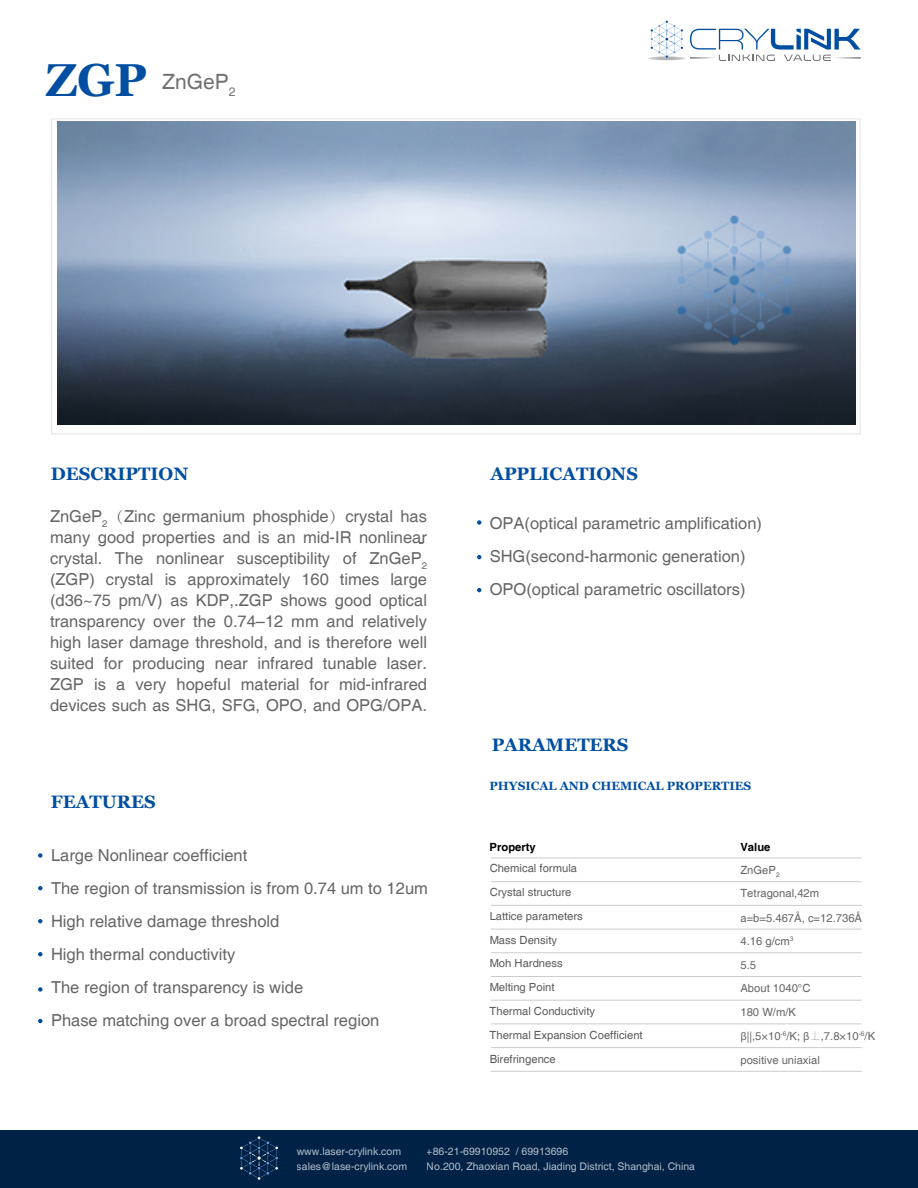
<style>
.page{position:relative;width:918px;height:1188px;background:#fff}
.page>*{position:absolute;margin:0;border:0;box-sizing:border-box;transform-origin:0 0}
.t1{font:21px "Helvetica";color:#717171}
.t2{font:700 18px "Georgia";color:#004ea1}
.t3{font:18px "Helvetica";color:#000}
.t4{font:16.5px/21px "Helvetica";color:#666}
.t5{font:700 12px "Georgia";color:#004ea1}
.t6{font:11.25px/23.9px "Helvetica";color:#000}
.t7{font:11.25px/23.9px "Helvetica";color:#666}
.t8{font:700 11.25px "Helvetica";color:#000}
.t9{font:10.5px/15px "Helvetica";color:#fff}
.s1{font-family:"Georgia";font-weight:700;font-size:46.2px;color:#004ea1}
.s2{font-family:"Adobe Song Std";font-weight:300}
.s3{font-family:"Myriad Pro"}
</style>
<div class="page">
<svg style="left:51px;top:119px;width:809px;height:315px"></svg>
<div style="left:0;top:1131px;width:918px;height:57px;background:#002247"></div>
<hr style="left:491px;top:881px;width:371px;height:1px;background:#ccc">
<hr style="left:491px;top:929px;width:371px;height:1px;background:#ccc">
<hr style="left:491px;top:976px;width:371px;height:1px;background:#ccc">
<hr style="left:491px;top:1024px;width:371px;height:1px;background:#ccc">
<hr style="left:491px;top:1071px;width:371px;height:1px;background:#ccc">
<hr style="left:491px;top:858px;width:371px;height:1px;background:#ccc">
<hr style="left:491px;top:905px;width:371px;height:1px;background:#ccc">
<hr style="left:491px;top:953px;width:371px;height:1px;background:#ccc">
<hr style="left:491px;top:1000px;width:371px;height:1px;background:#ccc">
<hr style="left:491px;top:1047px;width:371px;height:1px;background:#ccc">
<hr style="left:646px;top:56px;width:41px;height:4px;background:#f9f9f9;border-radius:50%">
<hr style="left:647px;top:56px;width:39px;height:4px;background:#f1f2f2;border-radius:50%">
<hr style="left:648px;top:57px;width:38px;height:3px;background:#d6d7d7;border-radius:50%">
<hr style="left:650px;top:57px;width:34px;height:3px;background:#d0d1d1;border-radius:50%">
<hr style="left:652px;top:57px;width:30px;height:3px;background:#cbcccc;border-radius:50%">
<hr style="left:654px;top:57px;width:26px;height:3px;background:#c6c7c7;border-radius:50%">
<hr style="left:656px;top:57px;width:22px;height:3px;background:#c1c2c2;border-radius:50%">
<svg style="left:651px;top:21px;width:32px;height:38px"></svg>
<svg style="left:690px;top:29px;width:171px;height:32px"></svg>
<svg style="left:240px;top:1136px;width:38px;height:44px"></svg>
<svg style="left:477px;top:520px;width:4px;height:5px"></svg>
<svg style="left:38px;top:853px;width:4px;height:5px"></svg>
<svg style="left:38px;top:886px;width:4px;height:4px"></svg>
<svg style="left:38px;top:919px;width:4px;height:4px"></svg>
<svg style="left:38px;top:952px;width:4px;height:4px"></svg>
<svg style="left:38px;top:987px;width:4px;height:5px"></svg>
<svg style="left:38px;top:1019px;width:4px;height:4px"></svg>
<svg style="left:477px;top:555px;width:4px;height:4px"></svg>
<svg style="left:477px;top:588px;width:4px;height:4px"></svg>
<img style="left:57px;top:122px;width:798px;height:302px">
<p class="t1" style="left:45px;top:69px;width:192px"><span class="s1">ZGP</span> ZnGeP<sub>2</sub></p>
<p class="t2" style="left:51px;top:462px;width:139px">DESCRIPTION</p>
<p class="t4" style="left:50px;top:506px;width:379px;text-align:justify">ZnGeP<sub>2</sub><span class="s2">（</span>Zinc germanium phosphide<span class="s2">）</span>crystal has many good properties and is an mid-IR nonlinear crystal. The nonlinear susceptibility of ZnGeP<sub>2 </sub>(ZGP) crystal is approximately 160 times large (d36~75 pm/V) as KDP,.ZGP shows good optical transparency over the 0.74–12 mm and relatively high laser damage threshold, and is therefore well suited for producing near infrared tunable laser.<br>ZGP is a very hopeful material for mid-infrared devices such as SHG, SFG, OPO, and OPG/OPA.</p>
<p class="t3" style="left:419px;top:531px;width:7px">-</p>
<p class="t2" style="left:51px;top:790px;width:107px">FEATURES</p>
<p class="t4" style="left:51px;top:840px;width:378px;line-height:33px">Large Nonlinear coefficient<br>The region of transmission is from 0.74 um to 12um High relative damage threshold<br>High thermal conductivity<br>The region of transparency is wide<br>Phase matching over a broad spectral region</p>
<p class="t2" style="left:490px;top:462px;width:149px">APPLICATIONS</p>
<p class="t4" style="left:490px;top:507px;width:274px;line-height:33px">OPA(optical parametric amplification)<br>SHG(second-harmonic generation)<br>OPO(optical parametric oscillators)</p>
<p class="t2" style="left:492px;top:733px;width:138px">PARAMETERS</p>
<p class="t5" style="left:490px;top:778px;width:263px">PHYSICAL AND CHEMICAL PROPERTIES</p>
<p class="t8" style="left:490px;top:840px;width:48px">Property</p>
<p class="t8" style="left:740px;top:840px;width:32px">Value</p>
<p class="t6" style="left:490px;top:857px;width:89px">Chemical formula</p>
<p class="t7" style="left:740px;top:858px;width:41px">ZnGeP<sub>2</sub></p>
<p class="t6" style="left:490px;top:881px;width:83px">Crystal structure</p>
<p class="t7" style="left:740px;top:882px;width:80px">Tetragonal,42m</p>
<p class="t6" style="left:490px;top:904px;width:95px">Lattice parameters<br>Mass Density</p>
<p class="t7" style="left:740px;top:906px;width:123px">a=b=5.467Å, c=12.736Å</p>
<p class="t7" style="left:740px;top:929px;width:55px">4.16 g/cm<sup>3</sup></p>
<p class="t6" style="left:490px;top:952px;width:75px">Moh Hardness</p>
<p class="t6" style="left:490px;top:976px;width:107px">Melting Point<br>Thermal Conductivity</p>
<p class="t6" style="left:490px;top:1023px;width:155px">Thermal Expansion Coefficient</p>
<p class="t7" style="left:740px;top:953px;width:72px">5.5<br>About 1040°C<br>180 W/m/K</p>
<p class="t7" style="left:740px;top:1025px;width:136px"><span class="s3">β||</span>,5×10<sup>-6</sup>/K; <span class="s3">β</span><span class="s2">⊥</span>,7.8×10<sup>-6</sup>/K</p>
<p class="t6" style="left:490px;top:1047px;width:68px">Birefringence</p>
<p class="t7" style="left:740px;top:1048px;width:81px">positive uniaxial</p>
<p class="t9" style="left:297px;top:1144px;width:112px">www.laser-crylink.com sales@lase-crylink.com</p>
<p class="t9" style="left:427px;top:1144px;width:270px">+86-21-69910952 / 69913696<br>No.200, Zhaoxian Road, Jiading District, Shanghai, China</p>
</div>
